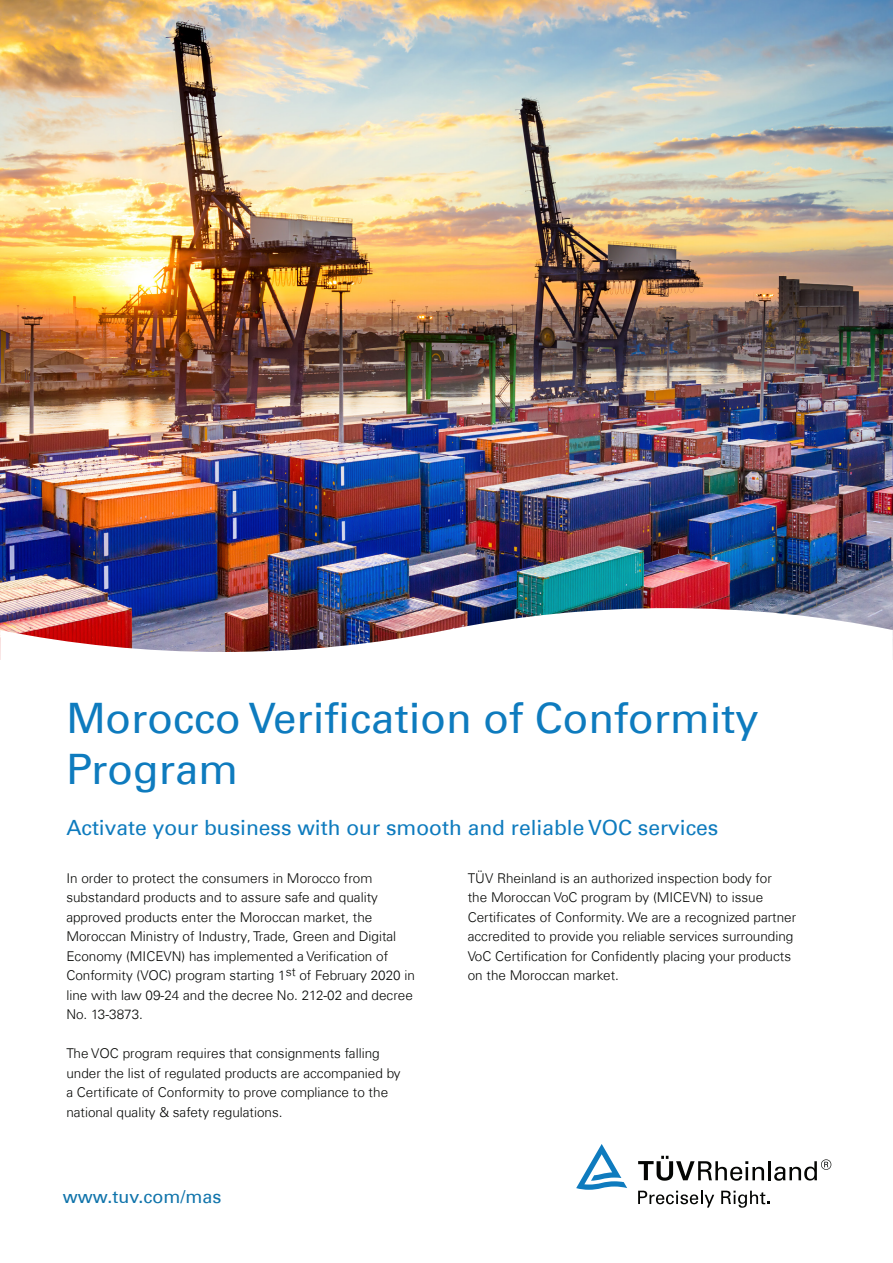
<style>
.page{position:relative;width:893px;height:1263px;background:#fff}
.page>*{position:absolute;margin:0;border:0;box-sizing:border-box;transform-origin:0 0}
.t1{font:42px "Univers Com 55 Roman";color:#0e7bbe}
.t2{font:21px "Univers Com 55 Roman";color:#0e7bbe}
.t3{font:18px "Univers Com 55 Roman";color:#1074ab}
.t4{font:300 13.5px/19.5px "Univers Com 45";color:#040503}
</style>
<div class="page">
<img style="left:0;top:0;width:893px;height:608px">
<img style="left:0;top:608px;width:893px;height:52px">
<svg style="left:638px;top:1156px;width:126px;height:25px"></svg>
<hr style="left:768px;top:1161px;width:3px;height:19px;background:#040503">
<svg style="left:774px;top:1159px;width:57px;height:22px"></svg>
<svg style="left:576px;top:1144px;width:51px;height:46px"></svg>
<svg style="left:638px;top:1190px;width:76px;height:17px"></svg>
<svg style="left:721px;top:1191px;width:48px;height:17px"></svg>
<p class="t1" style="left:66px;top:693px;width:694px">Morocco Verification of Conformity</p>
<p class="t1" style="left:66px;top:744px;width:173px">Program</p>
<p class="t2" style="left:66px;top:815px;width:654px">Activate your business with our smooth and reliable VOC services</p>
<p class="t4" style="left:66px;top:868px;width:350px">In order to protect the consumers in Morocco from substandard products and to assure safe and quality approved products enter the Moroccan market, the Moroccan Ministry of Industry, Trade, Green and Digital Economy (MICEVN) has implemented a Verification of Conformity (VOC) program starting 1<sup>st</sup> of February 2020 in line with law 09-24 and the decree No. 212-02 and decree No. 13-3873.</p>
<p class="t4" style="left:66px;top:1044px;width:336px">The VOC program requires that consignments falling under the list of regulated products are accompanied by a Certificate of Conformity to prove compliance to the national quality &amp; safety regulations.</p>
<p class="t3" style="left:63px;top:1186px;width:160px">www.tuv.com/mas</p>
<p class="t4" style="left:468px;top:868px;width:330px">TÜV Rheinland is an authorized inspection body for<br>the Moroccan VoC program by (MICEVN) to issue Certificates of Conformity. We are a recognized partner accredited to provide you reliable services surrounding VoC Certification for Confidently placing your products on the Moroccan market.</p>
</div>
